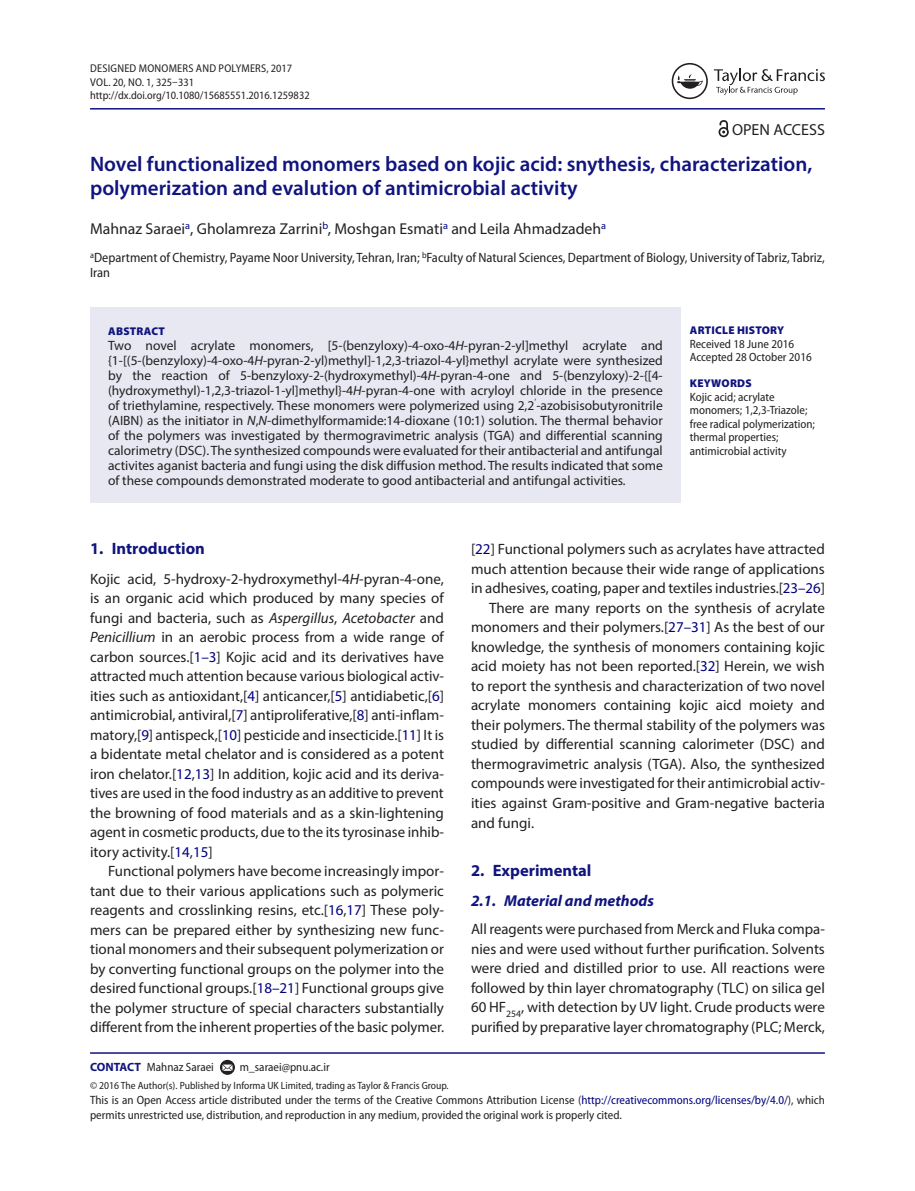
<style>
.page{position:relative;width:915px;height:1191px;background:#fff}
.page>*{position:absolute;margin:0;border:0;box-sizing:border-box;transform-origin:0 0}
.t1{font:600 21px/24px "Myriad Pro";color:#10147e}
.t2{font:700 16.5px "Myriad Pro";color:#10147e}
.t3{font:16.05px "Myriad Pro";color:#231f20}
.t4{font:15.75px "Myriad Pro";color:#231f20}
.t5{font:italic 700 15.75px "Myriad Pro";color:#10147e}
.t6{font:15px/19.5px "Myriad Pro";color:#231f20;text-align:justify}
.t7{font:13.5px/15px "Myriad Pro";color:#231f20;text-align:justify}
.t8{font:semi-condensed 13.5px/15px "Myriad Pro";color:#231f20}
.t9{font:semi-condensed 12px/13.5px "Myriad Pro";color:#231f20}
.t10{font:semi-condensed 11.25px/13.5px "Myriad Pro";color:#231f20}
.t11{font:900 11.25px "Myriad Pro";letter-spacing:.02em;color:#10147e}
.t12{font:semi-condensed 10.5px "Myriad Pro";color:#231f20}
.s1{font-style:italic}
.s2{color:#000080}
.s3{font-weight:700;font-stretch:normal;color:#10147e}
</style>
<div class="page">
<hr style="left:90px;top:108px;width:734px;height:2px;background:#10147e">
<div style="left:90px;top:308px;width:590px;height:195px;background:#e7e8f2"></div>
<hr style="left:90px;top:1052px;width:734px;height:1px;background:#10147e">
<svg style="left:220px;top:1059px;width:15px;height:15px"></svg>
<svg style="left:222px;top:1064px;width:10px;height:6px"></svg>
<svg style="left:713px;top:69px;width:111px;height:26px"></svg>
<svg style="left:671px;top:63px;width:36px;height:36px"></svg>
<svg style="left:718px;top:120px;width:10px;height:17px"></svg>
<p class="t10" style="left:90px;top:62px;width:221px">Designed Monomers and Polymers, 2017<br>VOL. 20, NO. 1, 325–331 http://dx.doi.org/10.1080/15685551.2016.1259832</p>
<p class="t3" style="left:731px;top:120px;width:94px">OPEN ACCESS</p>
<h1 class="t1" style="left:90px;top:151px;width:723px">Novel functionalized monomers based on kojic acid: snythesis, characterization, polymerization and evalution of antimicrobial activity</h1>
<p class="t4" style="left:90px;top:219px;width:517px">Mahnaz Saraei<sup>a</sup>, Gholamreza Zarrini<sup>b</sup>, Moshgan Esmati<sup>a</sup> and Leila Ahmadzadeh<sup>a</sup></p>
<p class="t8" style="left:90px;top:250px;width:736px"><sup>a</sup>Department of Chemistry, Payame Noor University, Tehran, Iran; <sup>b</sup>Faculty of Natural Sciences, Department of Biology, University of Tabriz, Tabriz,<br>Iran</p>
<p class="t11" style="left:108px;top:324px;width:58px">ABSTRACT</p>
<p class="t7" style="left:108px;top:337px;width:556px">Two novel acrylate monomers, [5-(benzyloxy)-4-oxo-4<span class="s1">H</span>-pyran-2-yl]methyl acrylate and {1-[(5-(benzyloxy)-4-oxo-4<span class="s1">H</span>-pyran-2-yl)methyl]-1,2,3-triazol-4-yl}methyl acrylate were synthesized by the reaction of 5-benzyloxy-2-(hydroxymethyl)-4<span class="s1">H</span>-pyran-4-one and 5-(benzyloxy)-2-{[4- (hydroxymethyl)-1,2,3-triazol-1-yl]methyl}-4<span class="s1">H</span>-pyran-4-one with acryloyl chloride in the presence of triethylamine, respectively. These monomers were polymerized using 2,2<sup>′</sup>-azobisisobutyronitrile (AIBN) as the initiator in <span class="s1">N</span>,<span class="s1">N</span>-dimethylformamide:14-dioxane (10:1) solution. The thermal behavior of the polymers was investigated by thermogravimetric analysis (TGA) and differential scanning calorimetry (DSC). The synthesized compounds were evaluated for their antibacterial and antifungal activites aganist bacteria and fungi using the disk diffusion method. The results indicated that some of these compounds demonstrated moderate to good antibacterial and antifungal activities<span class="s1">.</span></p>
<p class="t11" style="left:689px;top:324px;width:96px">ARTICLE HISTORY</p>
<p class="t9" style="left:689px;top:337px;width:123px">Received 18 June 2016<br>Accepted 28 October 2016</p>
<p class="t11" style="left:689px;top:377px;width:63px">KEYWORDS</p>
<p class="t9" style="left:689px;top:390px;width:127px">Kojic acid; acrylate monomers; 1,2,3-Triazole; free radical polymerization; thermal properties; antimicrobial activity</p>
<p class="t2" style="left:90px;top:538px;width:116px">1. Introduction</p>
<p class="t6" style="left:90px;top:568px;width:355px">Kojic acid, 5-hydroxy-2-hydroxymethyl-4<span class="s1">H</span>-pyran-4-one, is an organic acid which produced by many species of fungi and bacteria, such as <span class="s1">Aspergillus</span>, <span class="s1">Acetobacter</span> and <span class="s1">Penicillium</span> in an aerobic process from a wide range of carbon sources.[<span class="s2">1–3</span>] Kojic acid and its derivatives have attracted much attention because various biological activ&shy;ities such as antioxidant,[<span class="s2">4</span>] anticancer,[<span class="s2">5</span>] antidiabetic,[<span class="s2">6</span>] antimicrobial, antiviral,[<span class="s2">7</span>] antiproliferative,[<span class="s2">8</span>] anti-inflam&shy;matory,[<span class="s2">9</span>] antispeck,[<span class="s2">10</span>] pesticide and insecticide.[<span class="s2">11</span>] It is a bidentate metal chelator and is considered as a potent iron chelator.[<span class="s2">12</span>,<span class="s2">13</span>] In addition, kojic acid and its deriva&shy;tives are used in the food industry as an additive to prevent the browning of food materials and as a skin-lightening agent in cosmetic products, due to the its tyrosinase inhib&shy;itory activity.[<span class="s2">14</span>,<span class="s2">15</span>]</p>
<p class="t6" style="left:90px;top:861px;width:355px;text-indent:18px">Functional polymers have become increasingly impor&shy;tant due to their various applications such as polymeric reagents and crosslinking resins, etc.[<span class="s2">16</span>,<span class="s2">17</span>] These poly&shy;mers can be prepared either by synthesizing new func&shy;tional monomers and their subsequent polymerization or by converting functional groups on the polymer into the desired functional groups.[<span class="s2">18–21</span>] Functional groups give the polymer structure of special characters substantially different from the inherent properties of the basic polymer.</p>
<p class="t9" style="left:90px;top:1060px;width:125px"><span class="s3">CONTACT</span> Mahnaz Saraei</p>
<p class="t9" style="left:239px;top:1060px;width:91px">m_saraei@pnu.ac.ir</p>
<p class="t6" style="left:471px;top:539px;width:355px">[<span class="s2">22</span>] Functional polymers such as acrylates have attracted</p>
<p class="t6" style="left:471px;top:559px;width:355px">much attention because their wide range of applications</p>
<p class="t6" style="left:471px;top:578px;width:355px">in adhesives, coating, paper and textiles industries.[<span class="s2">23–26</span>]</p>
<p class="t6" style="left:489px;top:598px;width:337px">There are many reports on the synthesis of acrylate</p>
<p class="t6" style="left:471px;top:617px;width:355px">monomers and their polymers.[<span class="s2">27–31</span>] As the best of our</p>
<p class="t6" style="left:471px;top:637px;width:355px">knowledge, the synthesis of monomers containing kojic</p>
<p class="t6" style="left:471px;top:656px;width:355px">acid moiety has not been reported.[<span class="s2">32</span>] Herein, we wish</p>
<p class="t6" style="left:471px;top:676px;width:355px">to report the synthesis and characterization of two novel</p>
<p class="t6" style="left:471px;top:695px;width:355px">acrylate monomers containing kojic aicd moiety and</p>
<p class="t6" style="left:471px;top:715px;width:355px">their polymers. The thermal stability of the polymers was</p>
<p class="t6" style="left:471px;top:734px;width:355px">studied by differential scanning calorimeter (DSC) and</p>
<p class="t6" style="left:471px;top:754px;width:355px">thermogravimetric analysis (TGA). Also, the synthesized</p>
<p class="t6" style="left:471px;top:773px;width:355px">compounds were investigated for their antimicrobial activ-</p>
<p class="t6" style="left:471px;top:793px;width:355px">ities against Gram-positive and Gram-negative bacteria</p>
<p class="t6" style="left:471px;top:812px;width:65px">and fungi.</p>
<p class="t2" style="left:471px;top:860px;width:122px">2. Experimental</p>
<p class="t5" style="left:471px;top:890px;width:184px">2.1. Material and methods</p>
<p class="t6" style="left:471px;top:919px;width:355px">All reagents were purchased from Merck and Fluka compa&shy;nies and were used without further purification. Solvents were dried and distilled prior to use. All reactions were followed by thin layer chromatography (TLC) on silica gel 60 HF<sub>254</sub>, with detection by UV light. Crude products were purified by preparative layer chromatography (PLC; Merck,</p>
<p class="t12" style="left:90px;top:1079px;width:360px">© 2016 The Author(s). Published by Informa UK Limited, trading as Taylor &amp; Francis Group.</p>
<p class="t9" style="left:90px;top:1092px;width:736px;line-height:15px">This is an Open Access article distributed under the terms of the Creative Commons Attribution License (<span class="s2">http://creativecommons.org/licenses/by/4.0/</span>), which permits unrestricted use, distribution, and reproduction in any medium, provided the original work is properly cited.</p>
</div>
